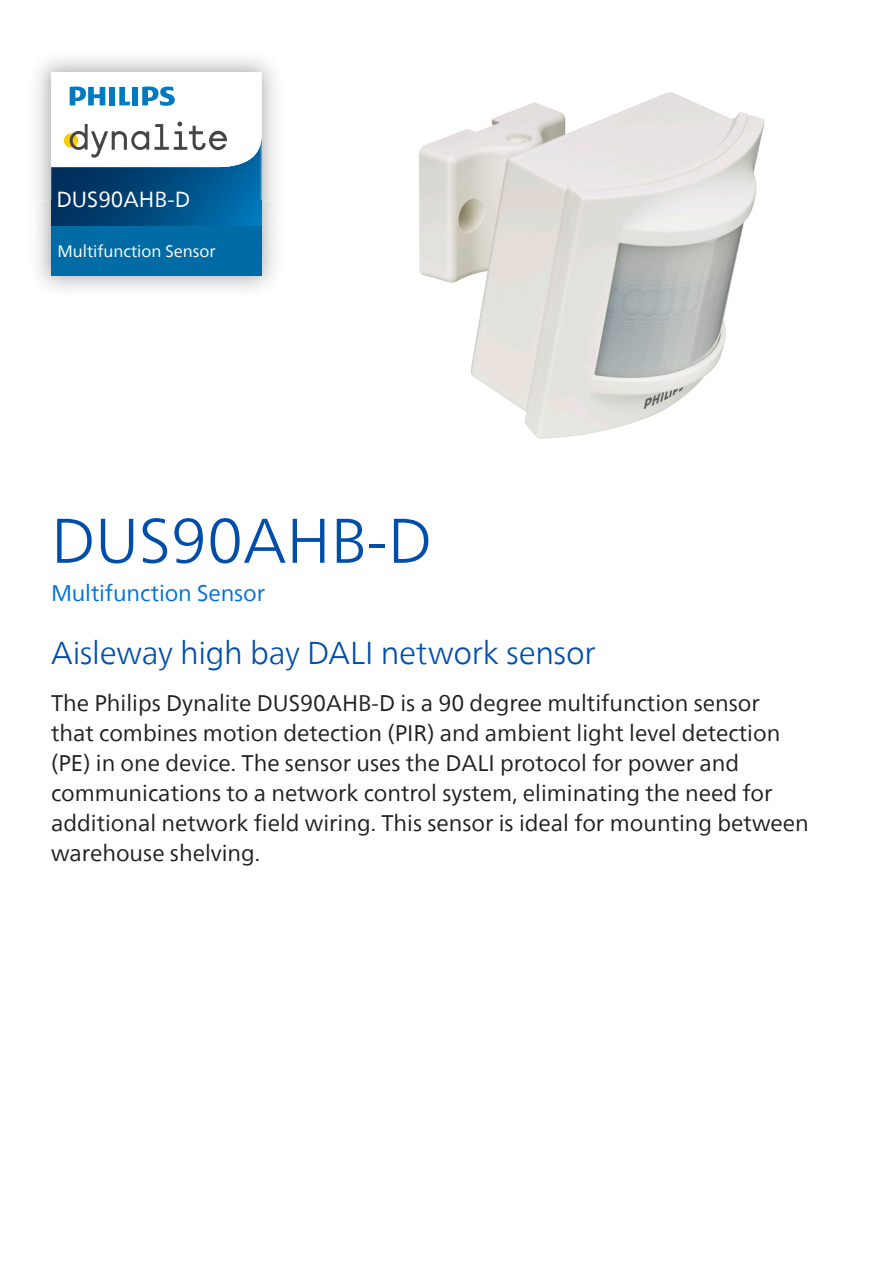
<style>
.page{position:relative;width:893px;height:1263px;background:#fff}
.page>*{position:absolute;margin:0;border:0;box-sizing:border-box;transform-origin:0 0}
.Cover_Product_Name__42pt{font:300 63px "Neue Frutiger World";color:#004eaa}
.Cover_Wow_Statement__22pt{font:300 31.5px "Neue Frutiger World";letter-spacing:-.01em;color:#004eaa}
.Cover_Overview__15pt{font:22.5px/30px "Neue Frutiger World";color:#231f20}
.Cover_Product_Identifier__15pt{font:22.5px "Neue Frutiger World";letter-spacing:-.005em;color:#0072da}
.Shape_-_Name{font:21.75px "Neue Frutiger World";color:#fff}
.Shape_-_Type{font:16.5px "Neue Frutiger World";color:#fff}
</style>
<div class="page">
<img style="left:37px;top:58px;width:239px;height:232px">
<img style="left:37px;top:200px;width:14px;height:51px">
<svg style="left:51px;top:72px;width:211px;height:203px"></svg>
<img style="left:418px;top:92px;width:347px;height:347px">
<p class="Shape_-_Name" style="left:56px;top:182px;width:135px">DUS90AHB-D</p>
<p class="Shape_-_Type" style="left:57px;top:238px;width:160px">Multifunction Sensor</p>
<p class="Cover_Product_Name__42pt" style="left:51px;top:492px;width:383px">DUS90AHB-D</p>
<p class="Cover_Product_Identifier__15pt" style="left:51px;top:576px;width:216px">Multifunction Sensor</p>
<p class="Cover_Wow_Statement__22pt" style="left:51px;top:628px;width:546px">Aisleway high bay DALI network sensor</p>
<p class="Cover_Overview__15pt" style="left:51px;top:688px;width:759px">The Philips Dynalite DUS90AHB-D is a 90 degree multifunction sensor<br>that combines motion detection (PIR) and ambient light level detection (PE) in one device. The sensor uses the DALI protocol for power and communications to a network control system, eliminating the need for additional network field wiring. This sensor is ideal for mounting between warehouse shelving.</p>
</div>
